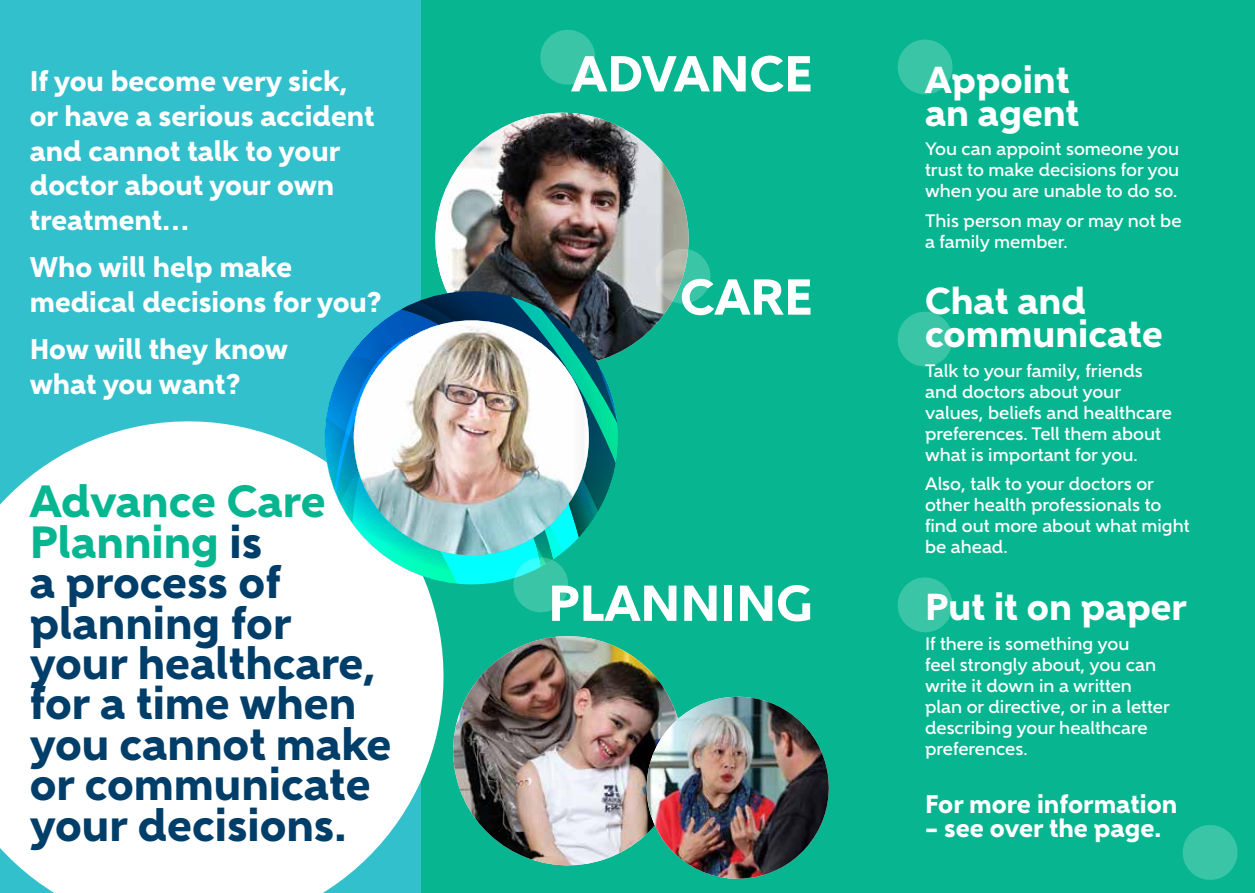
<style>
.page{position:relative;width:1255px;height:893px;background:#fff}
.page>*{position:absolute;margin:0;border:0;box-sizing:border-box;transform-origin:0 0}
.t1{font:800 50.4px "Gentleman 900";color:#fff}
.t2{font:800 45.15px/40.5px "Gentleman 900";color:#003e6a}
.t3{font:800 37.5px/32.8px "Gentleman 900";color:#fff}
.t4{font:800 28.5px/34.7px "Gentleman 900";color:#fff}
.t5{font:800 25.5px "Gentleman 900";color:#fff}
.t6{font:500 18px/21px "Gentleman 700";color:#fff}
.s1{color:#07b690}
</style>
<div class="page">
<div style="left:0;top:0;width:421px;height:893px;background:#33c0cd"></div>
<div style="left:421px;top:0;width:833px;height:893px;background:#07b690"></div>
<img style="left:435px;top:113px;width:254px;height:240px">
<svg style="left:897px;top:311px;width:56px;height:56px"></svg>
<svg style="left:652px;top:245px;width:59px;height:62px"></svg>
<svg style="left:897px;top:39px;width:56px;height:56px"></svg>
<svg style="left:540px;top:29px;width:56px;height:56px"></svg>
<svg style="left:897px;top:577px;width:56px;height:56px"></svg>
<svg style="left:1182px;top:825px;width:56px;height:55px"></svg>
<svg style="left:0;top:421px;width:439px;height:472px;background:#edf9fa"></svg>
<img style="left:439px;top:636px;width:226px;height:230px">
<svg style="left:640px;top:690px;width:105px;height:7px"></svg>
<img style="left:640px;top:697px;width:189px;height:182px">
<img style="left:325px;top:291px;width:293px;height:325px">
<h3 class="t4" style="left:30px;top:64px;width:346px">If you become very sick, or have a serious accident and cannot talk to your doctor about your own treatment…</h3>
<h3 class="t4" style="left:30px;top:250px;width:353px">Who will help make medical decisions for you?</h3>
<h3 class="t4" style="left:30px;top:332px;width:260px">How will they know what you want?</h3>
<h2 class="t2" style="left:30px;top:481px;width:363px"><span class="s1">Advance Care<br>Planning</span> is<br>a process of planning for your healthcare, for a time when you cannot make or communicate your decisions.</h2>
<h1 class="t1" style="left:571px;top:43px;width:242px">ADVANCE</h1>
<h1 class="t1" style="left:680px;top:266px;width:134px">CARE</h1>
<h1 class="t1" style="left:548px;top:572px;width:266px">PLANNING</h1>
<h3 class="t3" style="left:925px;top:63px;width:156px">Appoint an agent</h3>
<p class="t6" style="left:925px;top:138px;width:256px;text-align:justify">You can appoint someone you trust to make decisions for you when you are unable to do so.</p>
<p class="t6" style="left:925px;top:210px;width:258px">This person may or may not be a family member.</p>
<h3 class="t3" style="left:925px;top:285px;width:239px">Chat and communicate</h3>
<p class="t6" style="left:925px;top:360px;width:248px">Talk to your family, friends and doctors about your values, beliefs and healthcare preferences. Tell them about what is important for you.</p>
<p class="t6" style="left:925px;top:473px;width:266px">Also, talk to your doctors or other health professionals to find out more about what might be ahead.</p>
<h3 class="t3" style="left:925px;top:590px;width:263px">Put it on paper</h3>
<p class="t6" style="left:925px;top:633px;width:246px">If there is something you<br>feel strongly about, you can write it down in a written plan or directive, or in a letter describing your healthcare preferences.</p>
<h3 class="t5" style="left:925px;top:788px;width:254px">For more information</h3>
<h3 class="t5" style="left:925px;top:812px;width:238px">– see over the page.</h3>
</div>
